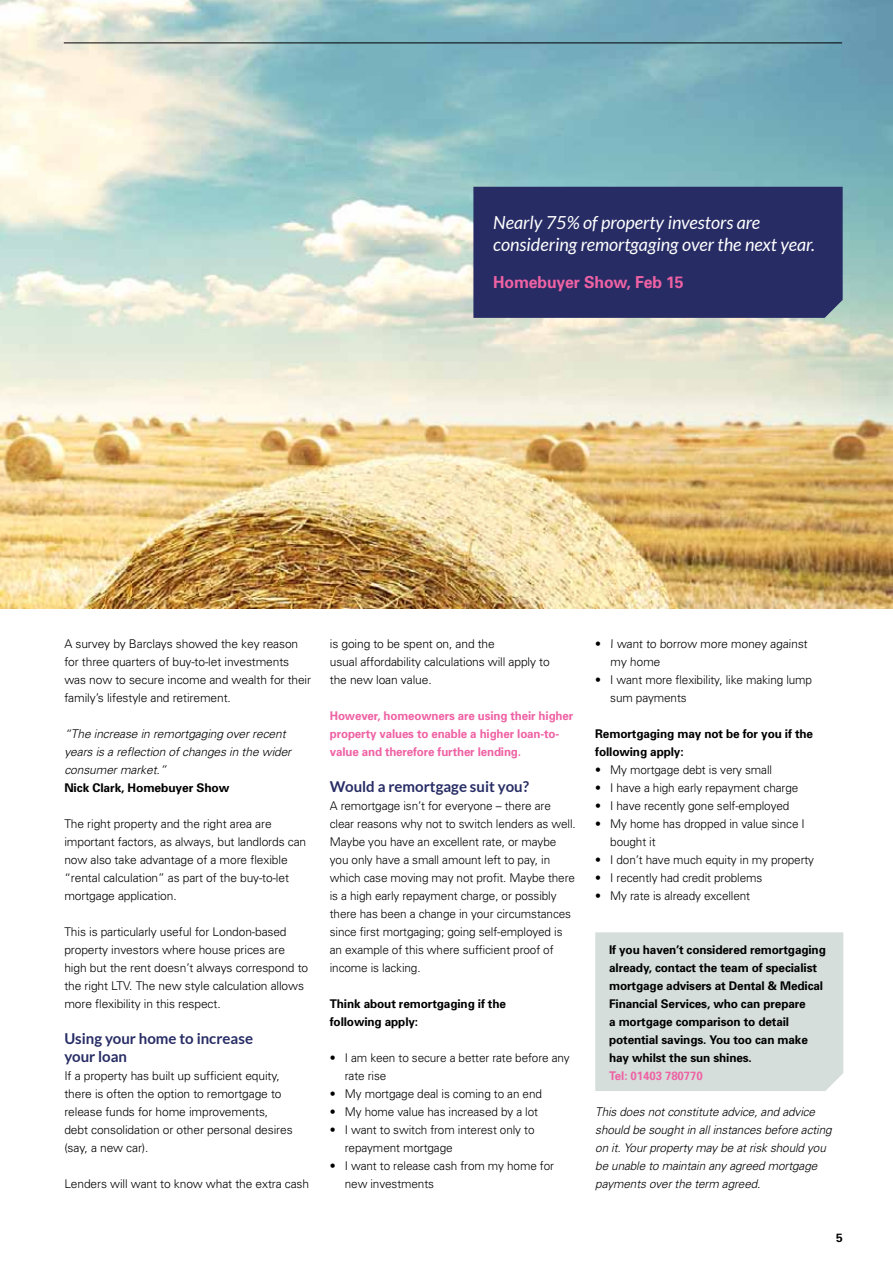
<style>
.page{position:relative;width:893px;height:1263px;background:#fff}
.page>*{position:absolute;margin:0;border:0;box-sizing:border-box;transform-origin:0 0}
.t1{font:italic 18px/21.6px "Lato";color:#fff}
.t2{font:700 16.5px "Univers";letter-spacing:-.01em;color:#ef62a4;scale:.96 1}
.t3{font:700 15px/18px "Lato";color:#272c65}
.t4{font:300 12px/18px "Univers";letter-spacing:-.01em;color:#000}
.t5{font:700 12px/18px "Univers";letter-spacing:-.01em;color:#000}
.t6{font:italic 300 12px/18px "Univers";letter-spacing:-.01em;color:#000}
.t7{font:700 12px/18px "Univers";letter-spacing:-.01em;color:#ef62a4;scale:.96 1}
</style>
<div class="page">
<img style="left:0;top:0;width:893px;height:609px">
<hr style="left:64px;top:43px;width:778px;height:1px;background:#000">
<div style="left:595px;top:932px;width:248px;height:159px;background:#d5dedb"></div>
<div style="left:473px;top:187px;width:370px;height:131px;background:#272c65"></div>
<h1 class="t1" style="left:493px;top:212px;width:323px">Nearly 75% of property investors are considering remortgaging over the next year.</h1>
<h2 class="t2" style="left:493px;top:272px;width:200px">Homebuyer Show, Feb 15</h2>
<p class="t4" style="left:64px;top:634px;width:248px">A survey by Barclays showed the key reason for three quarters of buy-to-let investments was now to secure income and wealth for their family’s lifestyle and retirement.</p>
<p class="t6" style="left:64px;top:724px;width:228px">“The increase in remortgaging over recent years is a reflection of changes in the wider consumer market.”</p>
<p class="t5" style="left:64px;top:778px;width:167px">Nick Clark, Homebuyer Show</p>
<p class="t4" style="left:64px;top:814px;width:243px">The right property and the right area are important factors, as always, but landlords can now also take advantage of a more flexible “rental calculation” as part of the buy-to-let mortgage application.</p>
<p class="t4" style="left:64px;top:922px;width:245px">This is particularly useful for London-based property investors where house prices are high but the rent doesn’t always correspond to the right LTV. The new style calculation allows more flexibility in this respect.</p>
<p class="t3" style="left:64px;top:1029px;width:190px">Using your home to increase your loan</p>
<p class="t4" style="left:64px;top:1066px;width:230px">If a property has built up sufficient equity, there is often the option to remortgage to release funds for home improvements, debt consolidation or other personal desires (say, a new car).</p>
<p class="t4" style="left:64px;top:1174px;width:246px">Lenders will want to know what the extra cash</p>
<p class="t4" style="left:330px;top:634px;width:221px">is going to be spent on, and the<br>usual affordability calculations will apply to the new loan value.</p>
<p class="t7" style="left:330px;top:706px;width:255px">However, homeowners are using their higher property values to enable a higher loan-to&shy;value and therefore further lending.</p>
<p class="t3" style="left:330px;top:777px;width:201px">Would a remortgage suit you?</p>
<p class="t4" style="left:330px;top:796px;width:248px">A remortgage isn’t for everyone – there are clear reasons why not to switch lenders as well.<br>Maybe you have an excellent rate, or maybe you only have a small amount left to pay, in which case moving may not profit. Maybe there is a high early repayment charge, or possibly there has been a change in your circumstances since first mortgaging; going self-employed is an example of this where sufficient proof of income is lacking.</p>
<p class="t5" style="left:330px;top:994px;width:178px">Think about remortgaging if the following apply:</p>
<p class="t4" style="left:345px;top:1048px;width:226px;text-indent:-15px">• I am keen to secure a better rate before any rate rise</p>
<p class="t4" style="left:330px;top:1084px;width:214px">• My mortgage deal is coming to an end</p>
<p class="t4" style="left:330px;top:1102px;width:210px">• My home value has increased by a lot</p>
<p class="t4" style="left:345px;top:1120px;width:191px;text-indent:-15px">• I want to switch from interest only to repayment mortgage</p>
<p class="t4" style="left:345px;top:1156px;width:211px;text-indent:-15px">• I want to release cash from my home for new investments</p>
<p class="t4" style="left:610px;top:634px;width:200px;text-indent:-15px">• I want to borrow more money against my home</p>
<p class="t4" style="left:610px;top:670px;width:203px;text-indent:-15px">• I want more flexibility, like making lump sum payments</p>
<p class="t5" style="left:595px;top:724px;width:219px">Remortgaging may not be for you if the following apply:</p>
<p class="t4" style="left:595px;top:760px;width:178px">• My mortgage debt is very small</p>
<p class="t4" style="left:595px;top:778px;width:205px">• I have a high early repayment charge</p>
<p class="t4" style="left:595px;top:796px;width:196px">• I have recently gone self-employed</p>
<p class="t4" style="left:610px;top:814px;width:196px;text-indent:-15px">• My home has dropped in value since I bought it</p>
<p class="t4" style="left:595px;top:850px;width:220px">• I don’t have much equity in my property</p>
<p class="t4" style="left:595px;top:868px;width:169px">• I recently had credit problems</p>
<p class="t4" style="left:595px;top:886px;width:156px">• My rate is already excellent</p>
<p class="t5" style="left:609px;top:940px;width:218px">If you haven’t considered remortgaging already, contact the team of specialist mortgage advisers at Dental &amp; Medical Financial Services, who can prepare<br>a mortgage comparison to detail potential savings. You too can make hay whilst the sun shines.</p>
<p class="t7" style="left:609px;top:1066px;width:99px">Tel: 01403 780770</p>
<p class="t6" style="left:595px;top:1102px;width:238px">This does not constitute advice, and advice should be sought in all instances before acting on it. Your property may be at risk should you be unable to maintain any agreed mortgage payments over the term agreed.</p>
<p class="t5" style="left:836px;top:1228px;width:8px">5</p>
</div>
